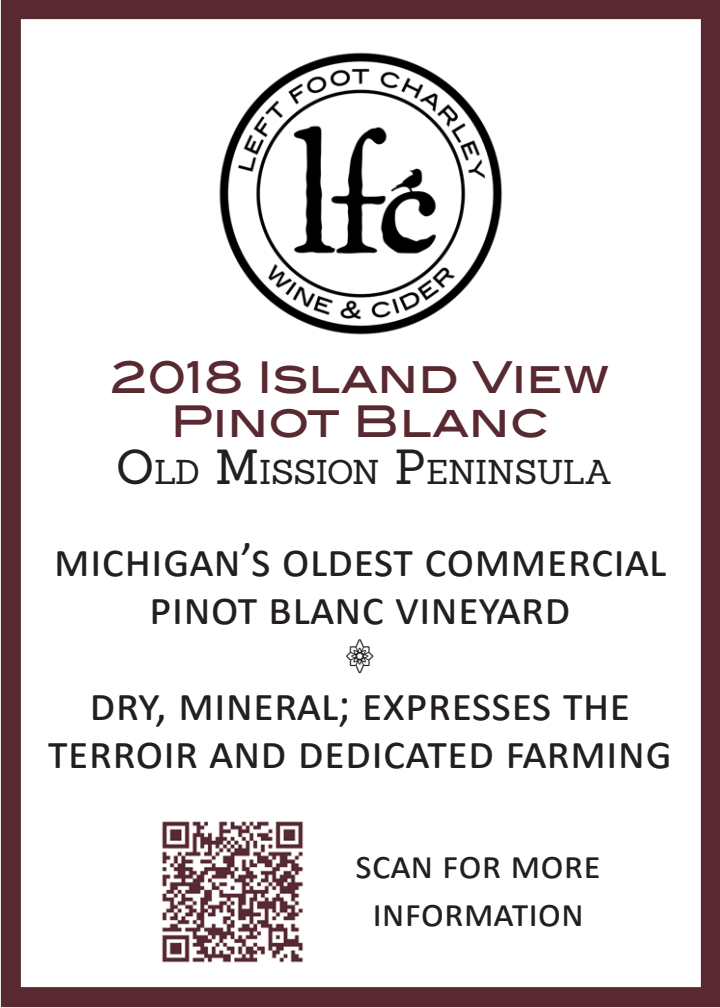
<style>
.page{position:relative;width:720px;height:1008px;background:#fff}
.page>*{position:absolute;margin:0;border:0;box-sizing:border-box;transform-origin:0 0}
.t1{font:48px/48px "Calibri";color:#231f20;text-align:center}
.t2{font:500 44px "Blair ITC";color:#582931}
.t3{font:40px/48px "Calibri";color:#231f20;text-align:center}
.t4{font:33.6px "Sanchez";letter-spacing:-.01em;color:#231f20}
.s1{font-size:48px}
</style>
<div class="page">
<div style="left:1px;top:0;width:719px;height:1007px;border:20px solid #582931"></div>
<img style="left:219px;top:52px;width:284px;height:283px">
<img style="left:161px;top:821px;width:143px;height:142px">
<p class="t2" style="left:111px;top:351px;width:500px">2018 Island View</p>
<p class="t2" style="left:170px;top:395px;width:381px">Pinot Blanc</p>
<p class="t4" style="left:116px;top:450px;width:498px"><span class="s1">O</span>LD <span class="s1">M</span>ISSION <span class="s1">P</span>ENINSULA</p>
<p class="t1" style="left:54px;top:535px;width:614px">michigan’s oldest commercial pinot blanc vineyard</p>
<p class="t1" style="left:343px;top:631px;width:36px">۞</p>
<p class="t1" style="left:89px;top:679px;width:543px">dry, mineral; expresses the</p>
<p class="t1" style="left:48px;top:727px;width:626px">terroir and dedicated farming</p>
<p class="t3" style="left:356px;top:840px;width:247px">scan for more information</p>
</div>
